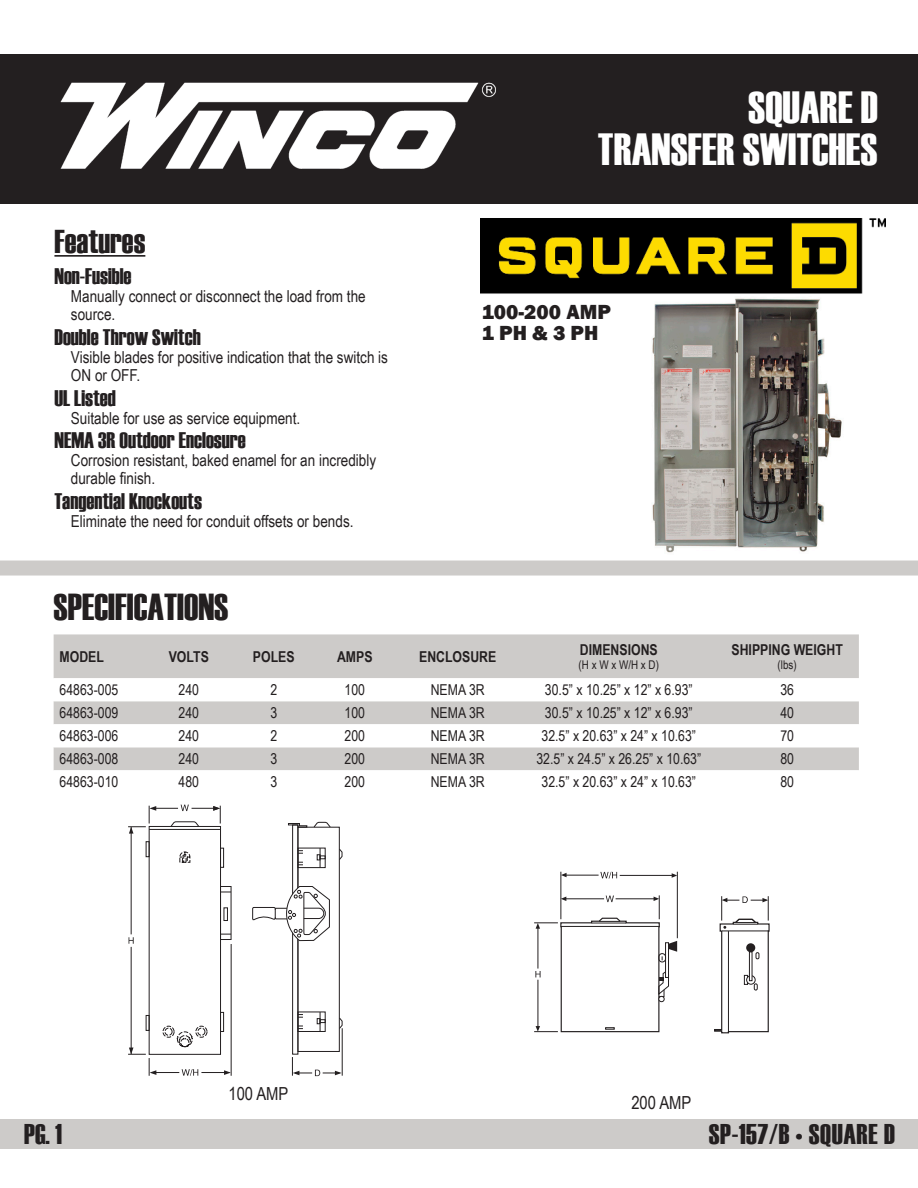
<style>
.page{position:relative;width:918px;height:1188px;background:#fff}
.page>*{position:absolute;margin:0;border:0;box-sizing:border-box;transform-origin:0 0}
.t1{font:45px "Haettenschweiler";color:#fff}
.t2{font:37.5px "Haettenschweiler";color:#231f20}
.t3{font:33px "Haettenschweiler";color:#231f20}
.t4{font:28.5px "Haettenschweiler";letter-spacing:.02em;color:#231f20}
.t5{font:22.5px "Haettenschweiler";color:#231f20}
.t6{font:800 21px "Franklin Gothic";color:#231f20}
.t7{font:18px "Arial Narrow";color:#231f20}
.t8{font:16.5px "Arial Narrow";color:#231f20}
.t9{font:15px "Arial Narrow";color:#231f20}
.t10{font:700 15px "Arial Narrow";color:#231f20}
.t11{font:12px "Arial Narrow";color:#231f20}
</style>
<div class="page">
<img style="left:588px;top:301px;width:300px;height:260px">
<div style="left:0;top:54px;width:918px;height:150px;background:#231f20"></div>
<div style="left:0;top:1119px;width:918px;height:30px;background:#cdcbc9"></div>
<div style="left:0;top:561px;width:918px;height:15px;background:#cdcbc9"></div>
<hr style="left:54px;top:255px;width:91px;height:2px;background:#231f20">
<img style="left:60px;top:82px;width:436px;height:87px">
<img style="left:481px;top:218px;width:405px;height:83px">
<div style="left:54px;top:634px;width:805px;height:44px;background:#cdcbc9"></div>
<svg style="left:54px;top:701px;width:805px;height:69px;fill:#cdcbc9"></svg>
<div style="left:149px;top:826px;width:72px;height:229px;border:1px solid #231f20"></div>
<svg style="left:179px;top:851px;width:12px;height:12px"></svg>
<div style="left:220px;top:886px;width:11px;height:54px;border:1px solid #231f20"></div>
<div style="left:224px;top:908px;width:4px;height:13px;border:1px solid #231f20"></div>
<div style="left:298px;top:827px;width:42px;height:225px;border:1px solid #231f20"></div>
<div style="left:292px;top:825px;width:6px;height:230px;border:1px solid #231f20"></div>
<svg style="left:338px;top:848px;width:5px;height:13px"></svg>
<svg style="left:338px;top:1017px;width:5px;height:13px"></svg>
<svg style="left:252px;top:886px;width:78px;height:56px"></svg>
<div style="left:220px;top:848px;width:4px;height:20px;border:1px solid #231f20"></div>
<div style="left:220px;top:1012px;width:4px;height:20px;border:1px solid #231f20"></div>
<hr style="left:231px;top:944px;width:1px;height:132px;background:#231f20">
<hr style="left:131px;top:827px;width:1px;height:107px;background:#231f20">
<hr style="left:131px;top:947px;width:1px;height:107px;background:#231f20">
<hr style="left:342px;top:1028px;width:1px;height:48px;background:#231f20">
<svg style="left:129px;top:937px;width:5px;height:7px"></svg>
<svg style="left:292px;top:1057px;width:50px;height:19px"></svg>
<svg style="left:128px;top:1026px;width:103px;height:50px"></svg>
<svg style="left:128px;top:805px;width:93px;height:29px"></svg>
<hr style="left:149px;top:829px;width:71px;height:1px;background:#231f20">
<svg style="left:288px;top:822px;width:43px;height:6px"></svg>
<div style="left:298px;top:848px;width:28px;height:20px;border:1px solid #231f20"></div>
<svg style="left:298px;top:850px;width:5px;height:4px"></svg>
<svg style="left:298px;top:862px;width:5px;height:3px"></svg>
<svg style="left:317px;top:848px;width:9px;height:20px"></svg>
<div style="left:298px;top:1012px;width:28px;height:20px;border:1px solid #231f20"></div>
<svg style="left:298px;top:1014px;width:5px;height:4px"></svg>
<svg style="left:298px;top:1026px;width:5px;height:3px"></svg>
<svg style="left:317px;top:1012px;width:9px;height:19px"></svg>
<hr style="left:560px;top:872px;width:1px;height:47px;background:#231f20">
<hr style="left:677px;top:872px;width:1px;height:66px;background:#231f20">
<svg style="left:672px;top:873px;width:5px;height:5px"></svg>
<svg style="left:561px;top:873px;width:6px;height:4px"></svg>
<svg style="left:534px;top:895px;width:143px;height:138px"></svg>
<hr style="left:592px;top:923px;width:34px;height:1px;background:#231f20">
<hr style="left:562px;top:926px;width:97px;height:1px;background:#231f20">
<svg style="left:714px;top:896px;width:56px;height:138px"></svg>
<hr style="left:722px;top:931px;width:46px;height:1px;background:#231f20">
<hr style="left:728px;top:931px;width:1px;height:101px;background:#231f20">
<hr style="left:565px;top:875px;width:34px;height:1px;background:#231f20">
<hr style="left:620px;top:875px;width:55px;height:1px;background:#231f20">
<svg style="left:600px;top:872px;width:17px;height:7px"></svg>
<p class="t3" style="left:54px;top:219px;width:92px">Features</p>
<p class="t5" style="left:54px;top:261px;width:79px">Non-Fusible</p>
<p class="t8" style="left:71px;top:284px;width:296px">Manually connect or disconnect the load from the</p>
<p class="t8" style="left:71px;top:302px;width:46px">source.</p>
<p class="t5" style="left:54px;top:322px;width:148px">Double Throw Switch</p>
<p class="t8" style="left:71px;top:345px;width:319px">Visible blades for positive indication that the switch is</p>
<p class="t8" style="left:71px;top:363px;width:71px">ON or OFF.</p>
<p class="t5" style="left:54px;top:382px;width:63px">UL Listed</p>
<p class="t8" style="left:71px;top:406px;width:231px">Suitable for use as service equipment.</p>
<p class="t5" style="left:54px;top:425px;width:193px">NEMA 3R Outdoor Enclosure</p>
<p class="t8" style="left:71px;top:448px;width:307px">Corrosion resistant, baked enamel for an incredibly</p>
<p class="t8" style="left:71px;top:466px;width:86px">durable finish.</p>
<p class="t5" style="left:54px;top:486px;width:149px">Tangential Knockouts</p>
<p class="t8" style="left:71px;top:509px;width:284px">Eliminate the need for conduit offsets or bends.</p>
<p class="t2" style="left:54px;top:582px;width:177px">SPECIFICATIONS</p>
<p class="t1" style="left:748px;top:77px;width:131px">SQUARE D</p>
<p class="t1" style="left:598px;top:119px;width:281px">TRANSFER SWITCHES</p>
<p class="t6" style="left:482px;top:298px;width:131px">100-200 AMP</p>
<p class="t6" style="left:482px;top:319px;width:118px">1 PH &amp; 3 PH</p>
<p class="t10" style="left:60px;top:645px;width:46px">MODEL</p>
<p class="t10" style="left:169px;top:645px;width:42px">VOLTS</p>
<p class="t10" style="left:253px;top:645px;width:43px">POLES</p>
<p class="t10" style="left:337px;top:645px;width:37px">AMPS</p>
<p class="t10" style="left:419px;top:645px;width:79px">ENCLOSURE</p>
<p class="t10" style="left:580px;top:638px;width:79px">DIMENSIONS</p>
<p class="t11" style="left:579px;top:656px;width:82px">(H x W x W/H x D)</p>
<p class="t10" style="left:731px;top:638px;width:113px">SHIPPING WEIGHT</p>
<p class="t11" style="left:778px;top:656px;width:21px">(lbs)</p>
<p class="t9" style="left:60px;top:679px;width:60px">64863-005</p>
<p class="t9" style="left:179px;top:679px;width:22px">240</p>
<p class="t9" style="left:270px;top:679px;width:8px">2</p>
<p class="t9" style="left:345px;top:679px;width:22px">100</p>
<p class="t9" style="left:431px;top:679px;width:55px">NEMA 3R</p>
<p class="t9" style="left:545px;top:679px;width:149px">30.5” x 10.25” x 12” x 6.93”</p>
<p class="t9" style="left:780px;top:679px;width:15px">36</p>
<p class="t9" style="left:60px;top:702px;width:60px">64863-009</p>
<p class="t9" style="left:179px;top:702px;width:22px">240</p>
<p class="t9" style="left:270px;top:702px;width:8px">3</p>
<p class="t9" style="left:345px;top:702px;width:22px">100</p>
<p class="t9" style="left:431px;top:702px;width:55px">NEMA 3R</p>
<p class="t9" style="left:545px;top:702px;width:149px">30.5” x 10.25” x 12” x 6.93”</p>
<p class="t9" style="left:780px;top:702px;width:15px">40</p>
<p class="t9" style="left:60px;top:725px;width:60px">64863-006</p>
<p class="t9" style="left:179px;top:725px;width:22px">240</p>
<p class="t9" style="left:270px;top:725px;width:8px">2</p>
<p class="t9" style="left:345px;top:725px;width:22px">200</p>
<p class="t9" style="left:431px;top:725px;width:55px">NEMA 3R</p>
<p class="t9" style="left:542px;top:725px;width:156px">32.5” x 20.63” x 24” x 10.63”</p>
<p class="t9" style="left:780px;top:725px;width:15px">70</p>
<p class="t9" style="left:60px;top:748px;width:60px">64863-008</p>
<p class="t9" style="left:179px;top:748px;width:22px">240</p>
<p class="t9" style="left:270px;top:748px;width:8px">3</p>
<p class="t9" style="left:345px;top:748px;width:22px">200</p>
<p class="t9" style="left:431px;top:748px;width:55px">NEMA 3R</p>
<p class="t9" style="left:536px;top:748px;width:166px">32.5” x 24.5” x 26.25” x 10.63”</p>
<p class="t9" style="left:780px;top:748px;width:15px">80</p>
<p class="t9" style="left:60px;top:771px;width:60px">64863-010</p>
<p class="t9" style="left:179px;top:771px;width:22px">480</p>
<p class="t9" style="left:270px;top:771px;width:8px">3</p>
<p class="t9" style="left:345px;top:771px;width:22px">200</p>
<p class="t9" style="left:431px;top:771px;width:55px">NEMA 3R</p>
<p class="t9" style="left:542px;top:771px;width:156px">32.5” x 20.63” x 24” x 10.63”</p>
<p class="t9" style="left:780px;top:771px;width:15px">80</p>
<p class="t7" style="left:229px;top:1081px;width:61px">100 AMP</p>
<p class="t7" style="left:631px;top:1090px;width:61px">200 AMP</p>
<p class="t4" style="left:24px;top:1115px;width:39px">PG. 1</p>
<p class="t4" style="left:709px;top:1115px;width:188px">SP-157/B • SQUARE D</p>
</div>
